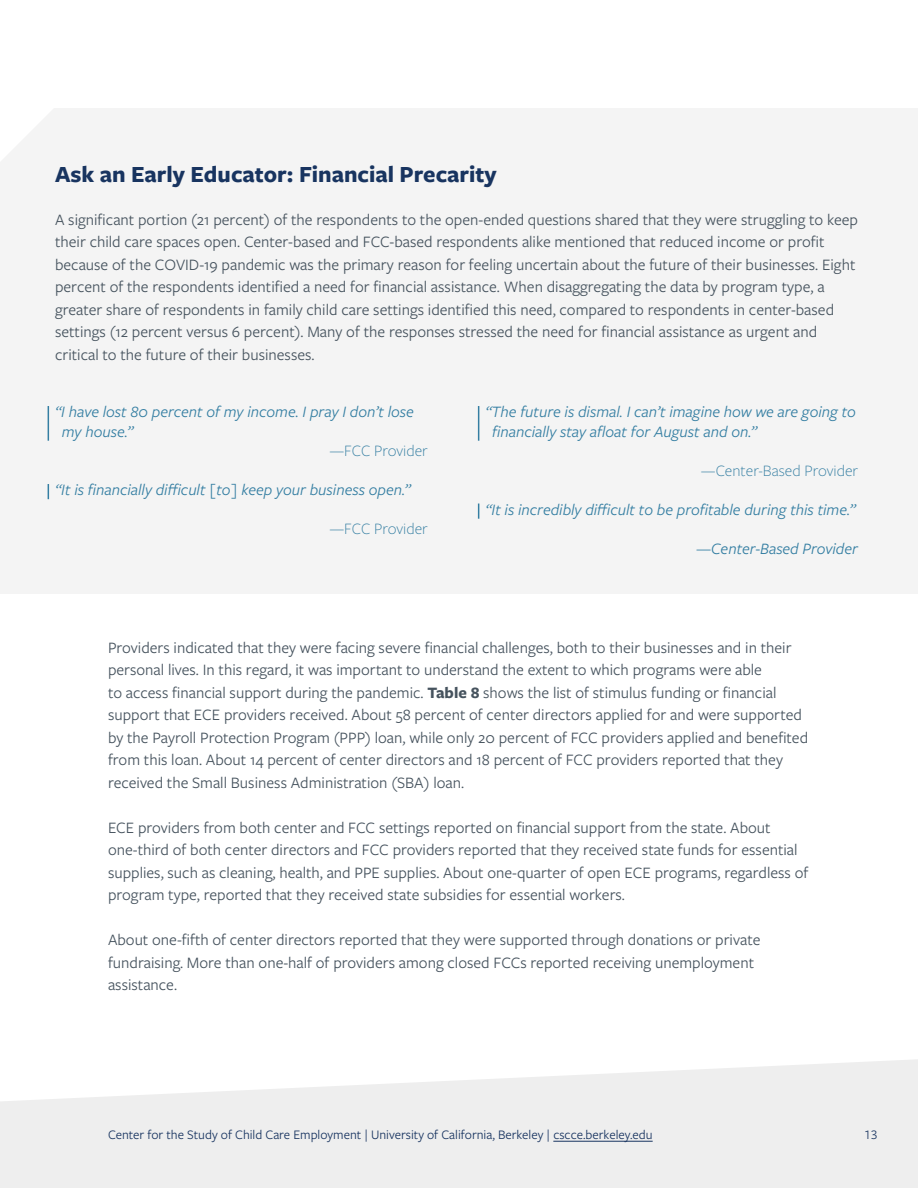
<style>
.page{position:relative;width:918px;height:1188px;background:#fff}
.page>*{position:absolute;margin:0;border:0;box-sizing:border-box;transform-origin:0 0}
.Sub-subhead{font:700 24px "Freight Sans Pro";color:#183460}
.Body_Avenir{font:16.5px/22.5px "Freight Sans Pro";color:#46535e}
.quote_attribution{font:italic 16.5px/19.5px "Freight Sans Pro";color:#347ea2}
.quote_attribution-2{font:300 16.5px "Freight Sans Pro";color:#347ea2}
.t1{font:13.5px "Freight Sans Pro";color:#183460}
.s1{font-weight:700}
</style>
<div class="page">
<svg style="left:0;top:1059px;width:918px;height:129px;fill:#eee"></svg>
<hr style="left:553px;top:1141px;width:100px;height:1px;background:#183460">
<div style="left:0;top:108px;width:918px;height:486px;background:#f4f4f4"></div>
<hr style="left:48px;top:406px;width:1px;height:35px;background:#347ea2">
<svg style="left:48px;top:484px;width:1px;height:15px"></svg>
<hr style="left:478px;top:406px;width:1px;height:35px;background:#347ea2">
<svg style="left:478px;top:504px;width:1px;height:15px"></svg>
<p class="Sub-subhead" style="left:55px;top:158px;width:443px">Ask an Early Educator: Financial Precarity</p>
<p class="Body_Avenir" style="left:55px;top:208px;width:805px">A significant portion (21 percent) of the respondents to the open-ended questions shared that they were struggling to keep their child care spaces open. Center-based and FCC-based respondents alike mentioned that reduced income or profit because of the COVID-19 pandemic was the primary reason for feeling uncertain about the future of their businesses. Eight percent of the respondents identified a need for financial assistance. When disaggregating the data by program type, a greater share of respondents in family child care settings identified this need, compared to respondents in center-based settings (12 percent versus 6 percent). Many of the responses stressed the need for financial assistance as urgent and critical to the future of their businesses.</p>
<p class="quote_attribution" style="left:62px;top:402px;width:354px;text-indent:-7px">“I have lost 80 percent of my income. I pray I don’t lose my house.”</p>
<p class="quote_attribution-2" style="left:329px;top:440px;width:100px">—FCC Provider</p>
<p class="quote_attribution" style="left:55px;top:480px;width:357px">“It is financially difficult [to] keep your business open.”</p>
<p class="quote_attribution-2" style="left:329px;top:518px;width:100px">—FCC Provider</p>
<p class="quote_attribution" style="left:492px;top:402px;width:365px;text-indent:-7px">“The future is dismal. I can’t imagine how we are going to financially stay afloat for August and on.”</p>
<p class="quote_attribution-2" style="left:701px;top:460px;width:159px">—Center-Based Provider</p>
<p class="quote_attribution" style="left:485px;top:499px;width:372px">“It is incredibly difficult to be profitable during this time.”</p>
<p class="quote_attribution" style="left:696px;top:538px;width:164px">—Center-Based Provider</p>
<p class="Body_Avenir" style="left:108px;top:635px;width:702px">Providers indicated that they were facing severe financial challenges, both to their businesses and in their personal lives. In this regard, it was important to understand the extent to which programs were able<br>to access financial support during the pandemic. <span class="s1">Table 8</span> shows the list of stimulus funding or financial support that ECE providers received. About 58 percent of center directors applied for and were supported by the Payroll Protection Program (PPP) loan, while only 20 percent of FCC providers applied and benefited from this loan. About 14 percent of center directors and 18 percent of FCC providers reported that they received the Small Business Administration (SBA) loan.</p>
<p class="Body_Avenir" style="left:108px;top:815px;width:702px">ECE providers from both center and FCC settings reported on financial support from the state. About one-third of both center directors and FCC providers reported that they received state funds for essential supplies, such as cleaning, health, and PPE supplies. About one-quarter of open ECE programs, regardless of program type, reported that they received state subsidies for essential workers.</p>
<p class="Body_Avenir" style="left:108px;top:928px;width:654px">About one-fifth of center directors reported that they were supported through donations or private fundraising. More than one-half of providers among closed FCCs reported receiving unemployment assistance.</p>
<p class="t1" style="left:108px;top:1126px;width:546px">Center for the Study of Child Care Employment | University of California, Berkeley | cscce.berkeley.edu</p>
<p class="t1" style="left:864px;top:1126px;width:15px">13</p>
</div>
